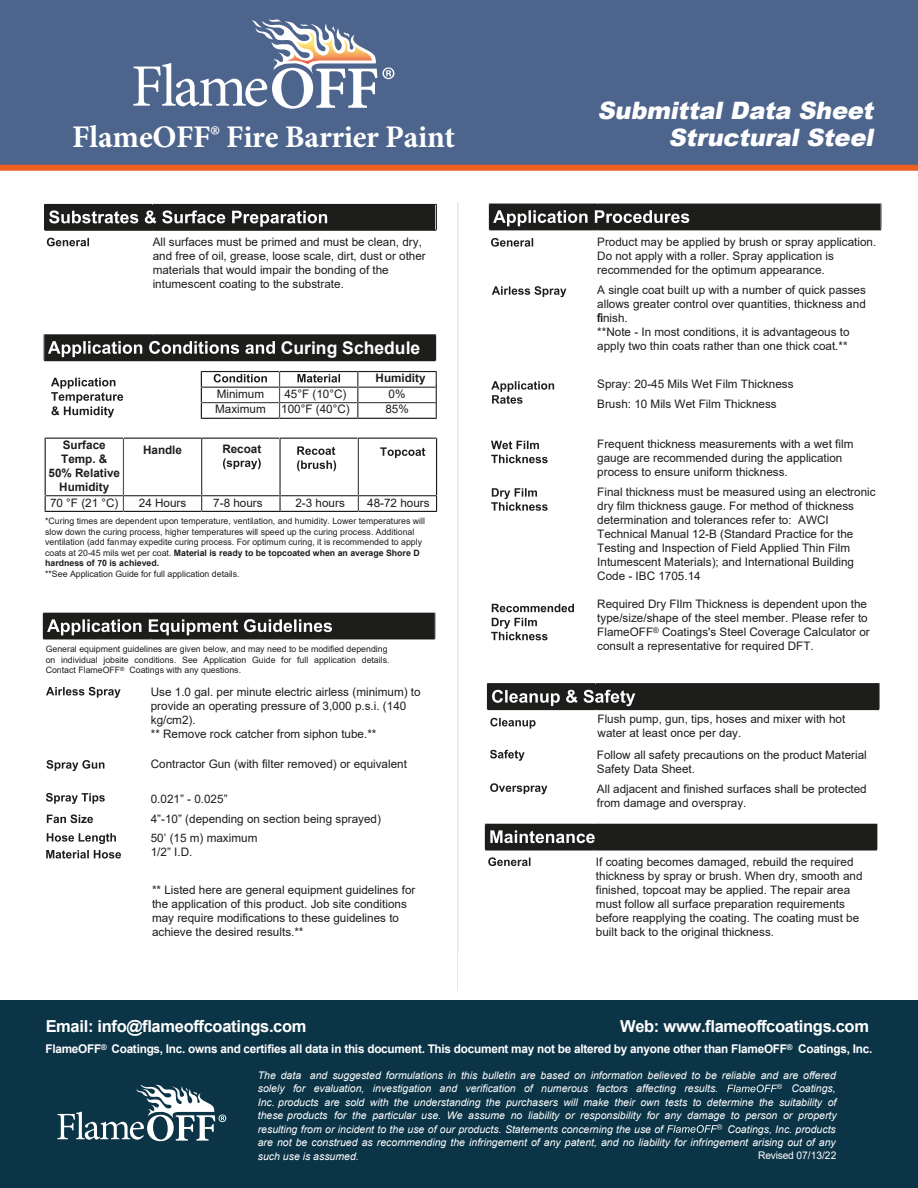
<style>
.page{position:relative;width:918px;height:1188px;background:#fff}
.page>*{position:absolute;margin:0;border:0;box-sizing:border-box;transform-origin:0 0}
.t1{font:700 31.5px "Minion Pro";letter-spacing:-.01em;color:#fff}
.t2{font:italic 900 24px/27px "Arial";color:#fff;text-align:right}
.t3{font:700 17.55px "Arial";color:#fff}
.t4{font:700 16.5px "Arial";letter-spacing:-.02em;color:#fff}
.t5{font:700 12px "Arial";letter-spacing:-.02em;color:#fff}
.t6{font:11.7px/14.1px "Arial";color:#1d1d1b}
.t7{font:700 11.7px/14.1px "Arial";color:#1d1d1b;text-align:center}
.t8{font:italic 10.5px/13.5px "Arial";color:#fff;text-align:justify}
.t9{font:10.5px "Arial";letter-spacing:-.025em;color:#fff}
.t10{font:8.7px/10.5px "Arial";color:#1d1d1b}
.s1{font-weight:700}
</style>
<div class="page">
<div style="left:0;top:0;width:918px;height:171px;background:#4d658d"></div>
<hr style="left:457px;top:203px;width:2px;height:150px;background:#e9e9e8">
<hr style="left:457px;top:353px;width:2px;height:150px;background:#e9e9e8">
<hr style="left:457px;top:503px;width:2px;height:150px;background:#e9e9e8">
<hr style="left:457px;top:653px;width:2px;height:150px;background:#e9e9e8">
<hr style="left:457px;top:803px;width:2px;height:150px;background:#e9e9e8">
<hr style="left:457px;top:952px;width:1px;height:39px;background:#e9e9e8">
<svg style="left:43px;top:612px;width:393px;height:27px"></svg>
<hr style="left:43px;top:639px;width:108px;height:1px;background:#1d1d1b">
<hr style="left:151px;top:639px;width:284px;height:1px;background:#1d1d1b">
<svg style="left:46px;top:687px;width:75px;height:11px"></svg>
<svg style="left:46px;top:760px;width:58px;height:11px"></svg>
<svg style="left:46px;top:793px;width:59px;height:11px"></svg>
<svg style="left:47px;top:814px;width:46px;height:9px"></svg>
<svg style="left:47px;top:833px;width:69px;height:11px"></svg>
<svg style="left:46px;top:850px;width:75px;height:9px"></svg>
<svg style="left:489px;top:203px;width:393px;height:27px"></svg>
<hr style="left:489px;top:230px;width:108px;height:1px;background:#1d1d1b">
<hr style="left:597px;top:230px;width:284px;height:1px;background:#1d1d1b">
<svg style="left:491px;top:441px;width:48px;height:8px"></svg>
<svg style="left:491px;top:455px;width:57px;height:8px"></svg>
<svg style="left:491px;top:488px;width:57px;height:23px"></svg>
<svg style="left:491px;top:238px;width:42px;height:9px"></svg>
<svg style="left:492px;top:286px;width:74px;height:11px"></svg>
<svg style="left:491px;top:381px;width:63px;height:23px"></svg>
<svg style="left:492px;top:604px;width:82px;height:8px"></svg>
<svg style="left:491px;top:618px;width:57px;height:22px"></svg>
<svg style="left:44px;top:204px;width:393px;height:26px"></svg>
<hr style="left:45px;top:230px;width:108px;height:1px;background:#1d1d1b">
<hr style="left:153px;top:230px;width:283px;height:1px;background:#1d1d1b">
<svg style="left:47px;top:238px;width:42px;height:8px"></svg>
<div style="left:0;top:1001px;width:918px;height:187px;background:#0b3447"></div>
<svg style="left:485px;top:823px;width:393px;height:27px"></svg>
<hr style="left:485px;top:850px;width:108px;height:1px;background:#1d1d1b">
<hr style="left:593px;top:850px;width:284px;height:1px;background:#1d1d1b">
<svg style="left:488px;top:857px;width:42px;height:9px"></svg>
<svg style="left:487px;top:683px;width:393px;height:27px"></svg>
<hr style="left:487px;top:709px;width:108px;height:1px;background:#1d1d1b">
<hr style="left:595px;top:709px;width:284px;height:1px;background:#1d1d1b">
<svg style="left:490px;top:718px;width:46px;height:11px"></svg>
<svg style="left:490px;top:750px;width:35px;height:11px"></svg>
<svg style="left:490px;top:783px;width:57px;height:11px"></svg>
<svg style="left:43px;top:334px;width:393px;height:27px"></svg>
<hr style="left:44px;top:360px;width:108px;height:1px;background:#1d1d1b">
<hr style="left:152px;top:360px;width:284px;height:1px;background:#1d1d1b">
<svg style="left:44px;top:437px;width:393px;height:75px"></svg>
<svg style="left:98px;top:560px;width:4px;height:6px"></svg>
<svg style="left:201px;top:371px;width:236px;height:48px"></svg>
<svg style="left:51px;top:378px;width:72px;height:40px"></svg>
<svg style="left:727px;top:1084px;width:55px;height:8px"></svg>
<svg style="left:667px;top:1124px;width:55px;height:9px"></svg>
<svg style="left:133px;top:19px;width:261px;height:90px"></svg>
<svg style="left:57px;top:1084px;width:169px;height:57px"></svg>
<h1 class="t1" style="left:72px;top:114px;width:385px">FlameOFF® Fire Barrier Paint</h1>
<p class="t6" style="left:153px;top:235px;width:275px">All surfaces must be primed and must be clean, dry, and free of oil, grease, loose scale, dirt, dust or other materials that would impair the bonding of the intumescent coating to the substrate.</p>
<h3 class="t3" style="left:281px;top:335px;width:141px">Curing Schedule</h3>
<p class="t7" style="left:376px;top:371px;width:52px">Humidity</p>
<p class="t6" style="left:217px;top:387px;width:49px">Minimum</p>
<p class="t6" style="left:284px;top:387px;width:64px">45°F (10°C)</p>
<p class="t6" style="left:389px;top:387px;width:18px">0%</p>
<p class="t6" style="left:215px;top:402px;width:52px">Maximum</p>
<p class="t6" style="left:281px;top:402px;width:70px">100°F (40°C)</p>
<p class="t6" style="left:385px;top:402px;width:25px">85%</p>
<p class="t7" style="left:49px;top:438px;width:73px">Surface<br>Temp. &amp;<br>50% Relative<br>Humidity</p>
<p class="t7" style="left:143px;top:443px;width:41px">Handle</p>
<p class="t7" style="left:222px;top:442px;width:41px">Recoat</p>
<p class="t6" style="left:50px;top:495px;width:70px">70 °F (21 °C)</p>
<p class="t6" style="left:139px;top:495px;width:49px">24 Hours</p>
<p class="t6" style="left:213px;top:495px;width:51px">7-8 hours</p>
<p class="t6" style="left:295px;top:495px;width:51px">2-3 hours</p>
<p class="t6" style="left:367px;top:495px;width:64px">48-72 hours</p>
<p class="t10" style="left:45px;top:516px;width:381px">*Curing times are dependent upon temperature, ventilation, and humidity. Lower temperatures will slow down the curing process, higher temperatures will speed up the curing process. Additional ventilation (add fan may expedite curing process. For optimum curing, it is recommended to apply coats at 20-45 mils wet per coat. <span class="s1">Material is ready to be topcoated when an average Shore D hardness of 0 is achieved.</span></p>
<p class="t10" style="left:45px;top:569px;width:196px">**See Application Guide for full application details.</p>
<p class="t10" style="left:46px;top:644px;width:345px">General equipment guidelines are given below, and may need to be modified depending on individual jobsite conditions. See Application Guide for full application details.<br>Contact FlameOFF<sup>®</sup> Coatings with any questions.</p>
<p class="t6" style="left:151px;top:685px;width:271px">Use 1.0 gal. per minute electric airless (minimum) to provide an operating pressure of 3,000 p.s.i. (140 kg/cm2).<br>** Remove rock catcher from siphon tube.**</p>
<p class="t6" style="left:151px;top:757px;width:258px">Contractor Gun (with filter removed) or equivalent</p>
<p class="t6" style="left:151px;top:789px;width:232px;line-height:19.5px">0.021” - 0.025”<br>4”-10” (depending on section being sprayed)<br>50’ (15 m) maximum</p>
<p class="t6" style="left:151px;top:845px;width:43px">1/2” I.D.</p>
<p class="t6" style="left:152px;top:882px;width:265px">** Listed here are general equipment guidelines for the application of this product. Job site conditions may require modifications to these guidelines to achieve the desired results.**</p>
<h2 class="t2" style="left:597px;top:96px;width:283px">Submittal Data Sheet<br>Structural Steel</h2>
<p class="t6" style="left:597px;top:235px;width:281px">Product may be applied by brush or spray application.<br>Do not apply with a roller. Spray application is recommended for the optimum appearance.</p>
<p class="t6" style="left:597px;top:282px;width:270px">A single coat built up with a number of quick passes allows greater control over quantities, thickness and finish.<br>**Note - In most conditions, it is advantageous to apply two thin coats rather than one thick coat.**</p>
<p class="t6" style="left:597px;top:375px;width:198px;line-height:19.2px">Spray: 20-45 Mils Wet Film Thickness<br>Brush: 10 Mils Wet Film Thickness</p>
<p class="t6" style="left:597px;top:437px;width:258px">Frequent thickness measurements with a wet film gauge are recommended during the application process to ensure uniform thickness.</p>
<p class="t6" style="left:597px;top:485px;width:280px">Final thickness must be measured using an electronic dry film thickness gauge. For method of thickness determination and tolerances refer to: AWCI Technical Manual 12-B (Standard Practice for the Testing and Inspection of Field Applied Thin Film Intumescent Materials); and International Building Code - IBC 1705.14</p>
<p class="t6" style="left:597px;top:597px;width:274px">Required Dry FIlm Thickness is dependent upon the type/size/shape of the steel member. Please refer to FlameOFF<sup>®</sup> Coatings's Steel Coverage Calculator or consult a representative for required DFT.</p>
<p class="t6" style="left:598px;top:712px;width:249px">Flush pump, gun, tips, hoses and mixer with hot water at least once per day.</p>
<p class="t6" style="left:597px;top:748px;width:271px">Follow all safety precautions on the product Material<br>Safety Data Sheet.</p>
<p class="t6" style="left:597px;top:781px;width:271px">All adjacent and finished surfaces shall be protected from damage and overspray.</p>
<p class="t6" style="left:596px;top:855px;width:268px">If coating becomes damaged, rebuild the required thickness by spray or brush. When dry, smooth and finished, topcoat may be applied. The repair area must follow all surface preparation requirements before reapplying the coating. The coating must be built back to the original thickness.</p>
<h3 class="t4" style="left:46px;top:1015px;width:262px">Email: info@flameoffcoatings.com</h3>
<h3 class="t4" style="left:620px;top:1015px;width:250px">Web: www.flameoffcoatings.com</h3>
<p class="t5" style="left:45px;top:1041px;width:828px">FlameOFF<sup>®</sup> Coatings, Inc. owns and certifies all data in this document. This document may not be altered by anyone other than FlameOFF<sup>®</sup> Coatings, Inc.</p>
<p class="t8" style="left:258px;top:1068px;width:580px">The data and suggested formulations in this bulletin are based on information believed to be reliable and are offered solely for evaluation, investigation and verification of numerous factors affecting results.</p>
<p class="t8" style="left:258px;top:1082px;width:580px;text-indent:534px">Coatings, Inc. products are sold with the understanding the purchasers will make their own tests to determine the suitability of these products for the particular use. We assume no liability or responsibility for any damage to person or property resulting from or incident to the use of our products. Statements concerning the use of</p>
<p class="t8" style="left:258px;top:1122px;width:580px;text-indent:470px">Coatings, Inc. products are not be construed as recommending the infringement of any patent, and no liability for infringement arising out of any such use is assumed.</p>
<p class="t9" style="left:758px;top:1149px;width:80px">Revised 07/13/22</p>
</div>
